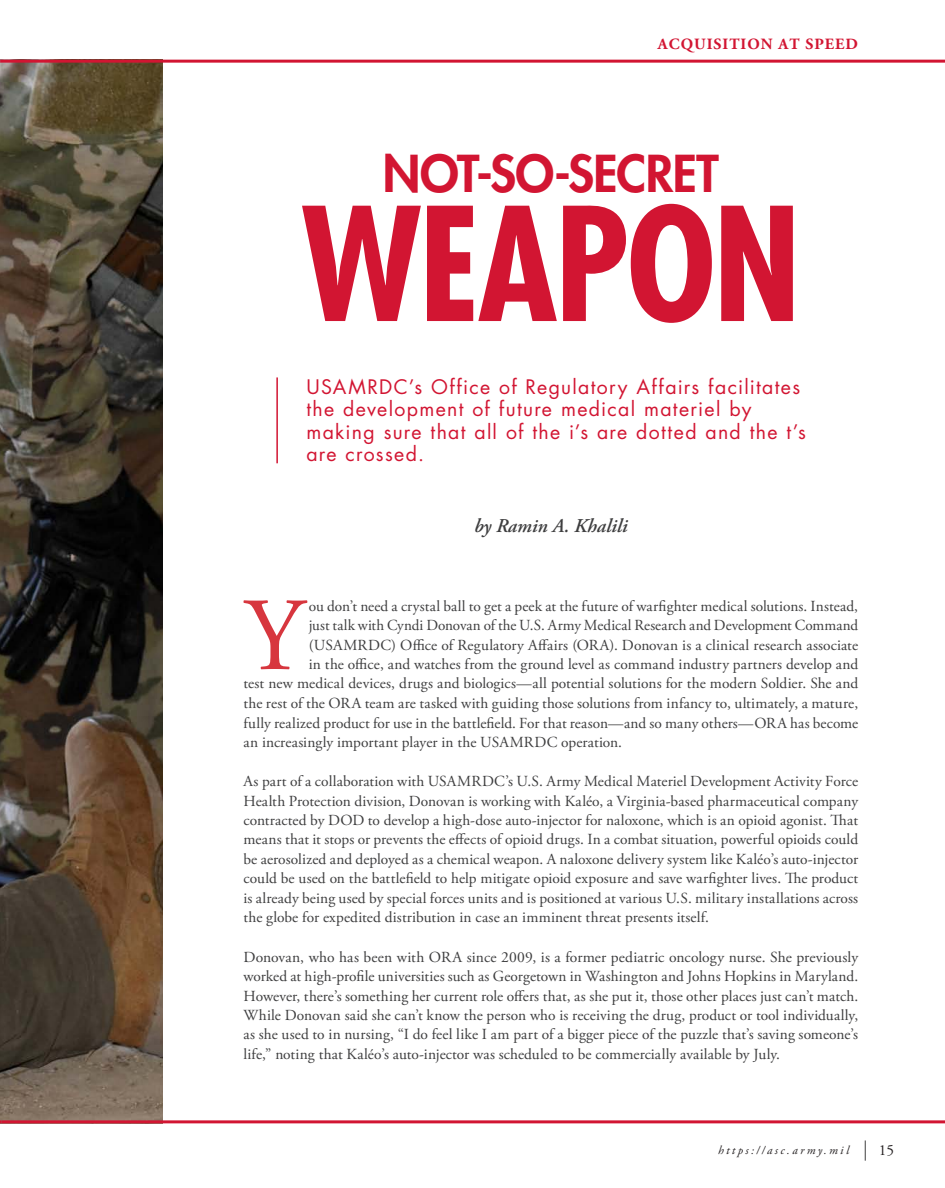
<style>
.page{position:relative;width:945px;height:1188px;background:#fff}
.page>*{position:absolute;margin:0;border:0;box-sizing:border-box;transform-origin:0 0}
.Article_Title{font:700 condensed 153px "Futura Std";letter-spacing:-.02em;color:#d21532}
.Drop_Cap{font:103.65px "Adobe Garamond Pro";color:#d7363e}
.Article_Title-2{font:800 49.5px "Futura Std";letter-spacing:-.015em;color:#d21532}
.Article_Summary{font:19.5px/22.5px "Futura Std";letter-spacing:.07em;color:#d21532}
.Byline{font:italic 600 19.5px "Adobe Garamond Pro";color:#3e3e3f}
.t1{font:700 15.75px "Adobe Garamond";letter-spacing:.065em;color:#d21532}
.Text{font:15.3px/19.5px "Adobe Garamond Pro";letter-spacing:.005em;color:#3e3e3f;text-align:justify}
.Drop_Cap-2{font:15.3px "Adobe Garamond Pro";letter-spacing:.005em;color:#3e3e3f}
.t2{font:15.3px "Adobe Garamond Pro";color:#231f20}
.t3{font:italic 12px "Adobe Garamond Pro";letter-spacing:.2em;color:#231f20}
</style>
<div class="page">
<img style="left:0;top:63px;width:162px;height:1057px">
<hr style="left:276px;top:377px;width:2px;height:86px;background:#d21532">
<svg style="left:865px;top:1140px;width:1px;height:21px"></svg>
<hr style="left:0;top:60px;width:945px;height:3px;background:#d21532">
<hr style="left:2px;top:1120px;width:943px;height:3px;background:#d21532">
<p class="t1" style="left:658px;top:36px;width:202px">ACQUISITION AT SPEED</p>
<p class="Article_Title-2" style="left:383px;top:142px;width:337px">NOT-SO-SECRET</p>
<p class="Article_Title" style="left:301px;top:170px;width:502px">WEAPON</p>
<p class="Article_Summary" style="left:306px;top:375px;width:501px">USAMRDC’s Office of Regulatory Affairs facilitates the development of future medical materiel by making sure that all of the i’s are dotted and the t’s are crossed.</p>
<p class="Byline" style="left:474px;top:514px;width:155px">by Ramin A. Khalili</p>
<p class="Drop_Cap" style="left:244px;top:574px;width:61px">Y</p>
<p class="Drop_Cap-2" style="left:309px;top:596px;width:551px">ou don’t need a crystal ball to get a peek at the future of warfighter medical solutions. Instead,</p>
<p class="Drop_Cap-2" style="left:309px;top:616px;width:551px">just talk with Cyndi Donovan of the U.S. Army Medical Research and Development Command</p>
<p class="Drop_Cap-2" style="left:309px;top:635px;width:551px">(USAMRDC) Office of Regulatory Affairs (ORA). Donovan is a clinical research associate</p>
<p class="Drop_Cap-2" style="left:309px;top:655px;width:551px">in the office, and watches from the ground level as command industry partners develop and</p>
<p class="Drop_Cap-2" style="left:243px;top:674px;width:616px">test new medical devices, drugs and biologics—all potential solutions for the modern Soldier. She and</p>
<p class="Drop_Cap-2" style="left:243px;top:694px;width:616px">the rest of the ORA team are tasked with guiding those solutions from infancy to, ultimately, a mature,</p>
<p class="Drop_Cap-2" style="left:243px;top:713px;width:616px">fully realized product for use in the battlefield. For that reason—and so many others—ORA has become</p>
<p class="Drop_Cap-2" style="left:243px;top:733px;width:380px">an increasingly important player in the USAMRDC operation.</p>
<p class="Text" style="left:243px;top:772px;width:616px">As part of a collaboration with USAMRDC’s U.S. Army Medical Materiel Development Activity Force Health Protection division, Donovan is working with Kaléo, a Virginia-based pharmaceutical company contracted by DOD to develop a high-dose auto-injector for naloxone, which is an opioid agonist. That means that it stops or prevents the effects of opioid drugs. In a combat situation, powerful opioids could be aerosolized and deployed as a chemical weapon. A naloxone delivery system like Kaléo’s auto-injector could be used on the battlefield to help mitigate opioid exposure and save warfighter lives. The product is already being used by special forces units and is positioned at various U.S. military installations across the globe for expedited distribution in case an imminent threat presents itself.</p>
<p class="Text" style="left:243px;top:947px;width:616px">Donovan, who has been with ORA since 2009, is a former pediatric oncology nurse. She previously worked at high-profile universities such as Georgetown in Washington and Johns Hopkins in Maryland.<br>However, there’s something her current role offers that, as she put it, those other places just can’t match.<br>While Donovan said she can’t know the person who is receiving the drug, product or tool individually, as she used to in nursing, “I do feel like I am part of a bigger piece of the puzzle that’s saving someone’s life,” noting that Kaléo’s auto-injector was scheduled to be commercially available by July.</p>
<p class="t3" style="left:718px;top:1143px;width:132px">https://asc.army.mil</p>
<p class="t2" style="left:879px;top:1141px;width:17px">15</p>
</div>
